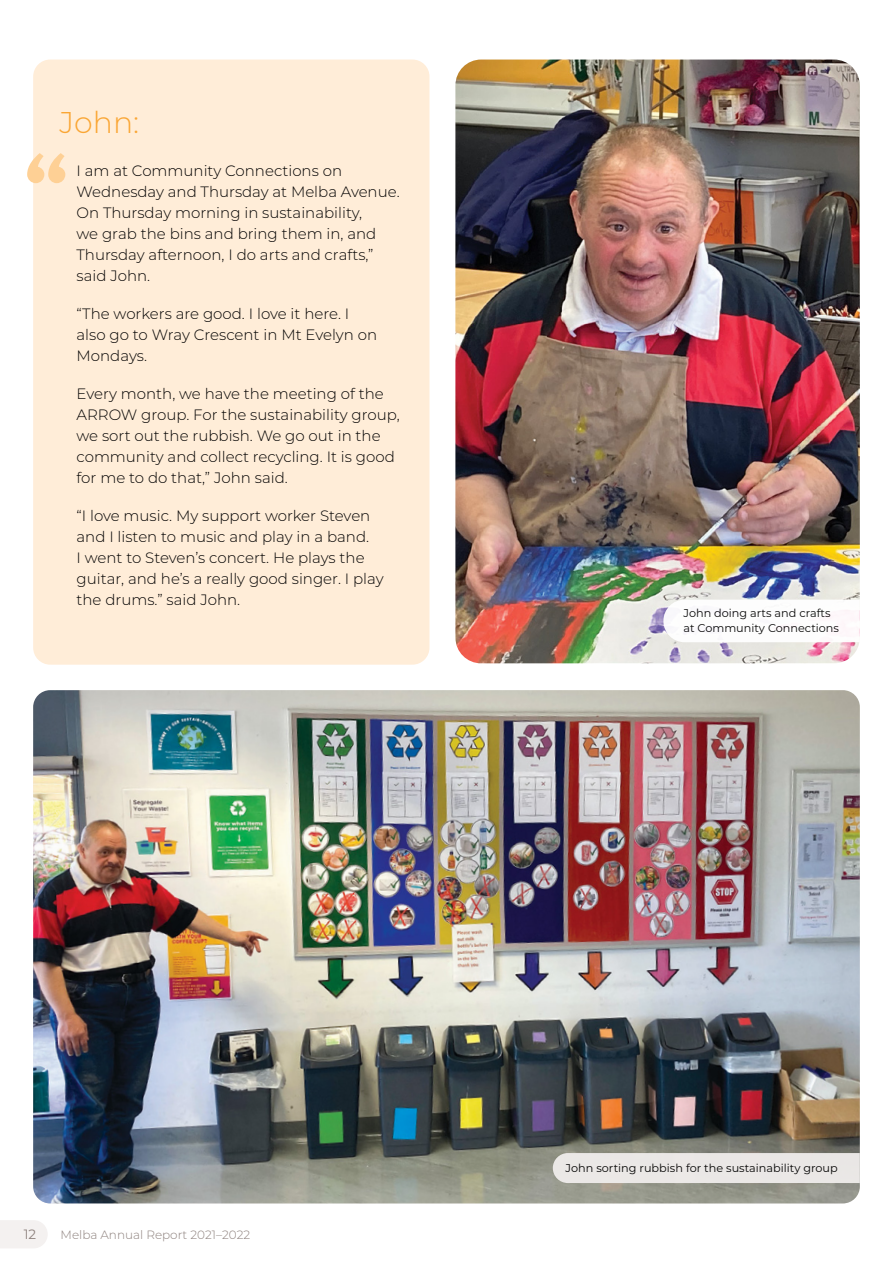
<style>
.page{position:relative;width:893px;height:1263px;background:#fff}
.page>*{position:absolute;margin:0;border:0;box-sizing:border-box;transform-origin:0 0}
.Body_Text{font:300 30px "Montserrat";color:#faa634}
.Body_Text-2{font:300 15px/21px "Montserrat";color:#000}
.t1{font:13.5px "Montserrat";color:#8d817d}
.t2{font:300 12px "Montserrat";color:#8d817d}
.t3{font:11.25px/15px "Montserrat";color:#000}
</style>
<div class="page">
<div style="left:33px;top:60px;width:396px;height:605px;background:#ffedd8;border-radius:17px"></div>
<img style="left:455px;top:60px;width:405px;height:603px">
<img style="left:33px;top:690px;width:827px;height:513px">
<svg style="left:27px;top:153px;width:38px;height:30px"></svg>
<div style="left:553px;top:1153px;width:307px;height:30px;background:#eae8e6"></div>
<svg style="left:663px;top:600px;width:197px;height:42px"></svg>
<svg style="left:0;top:1220px;width:48px;height:28px"></svg>
<p class="Body_Text" style="left:60px;top:102px;width:81px">John:</p>
<p class="Body_Text-2" style="left:77px;top:160px;width:325px">I am at Community Connections on Wednesday and Thursday at Melba Avenue.<br>On Thursday morning in sustainability,<br>we grab the bins and bring them in, and Thursday afternoon, I do arts and crafts,” said John.</p>
<p class="Body_Text-2" style="left:77px;top:303px;width:302px">“The workers are good. I love it here. I also go to Wray Crescent in Mt Evelyn on<br>Mondays.</p>
<p class="Body_Text-2" style="left:77px;top:383px;width:325px">Every month, we have the meeting of the ARROW group. For the sustainability group, we sort out the rubbish. We go out in the community and collect recycling. It is good for me to do that,” John said.</p>
<p class="Body_Text-2" style="left:77px;top:505px;width:309px">“I love music. My support worker Steven and I listen to music and play in a band.<br>I went to Steven’s concert. He plays the guitar, and he’s a really good singer. I play the drums.” said John.</p>
<p class="t3" style="left:683px;top:605px;width:157px">John doing arts and crafts at Community Connections</p>
<p class="t1" style="left:24px;top:1225px;width:14px">12</p>
<p class="t2" style="left:61px;top:1227px;width:191px">Melba Annual Report 2021–2022</p>
<p class="t3" style="left:566px;top:1160px;width:274px">John sorting rubbish for the sustainability group</p>
</div>
